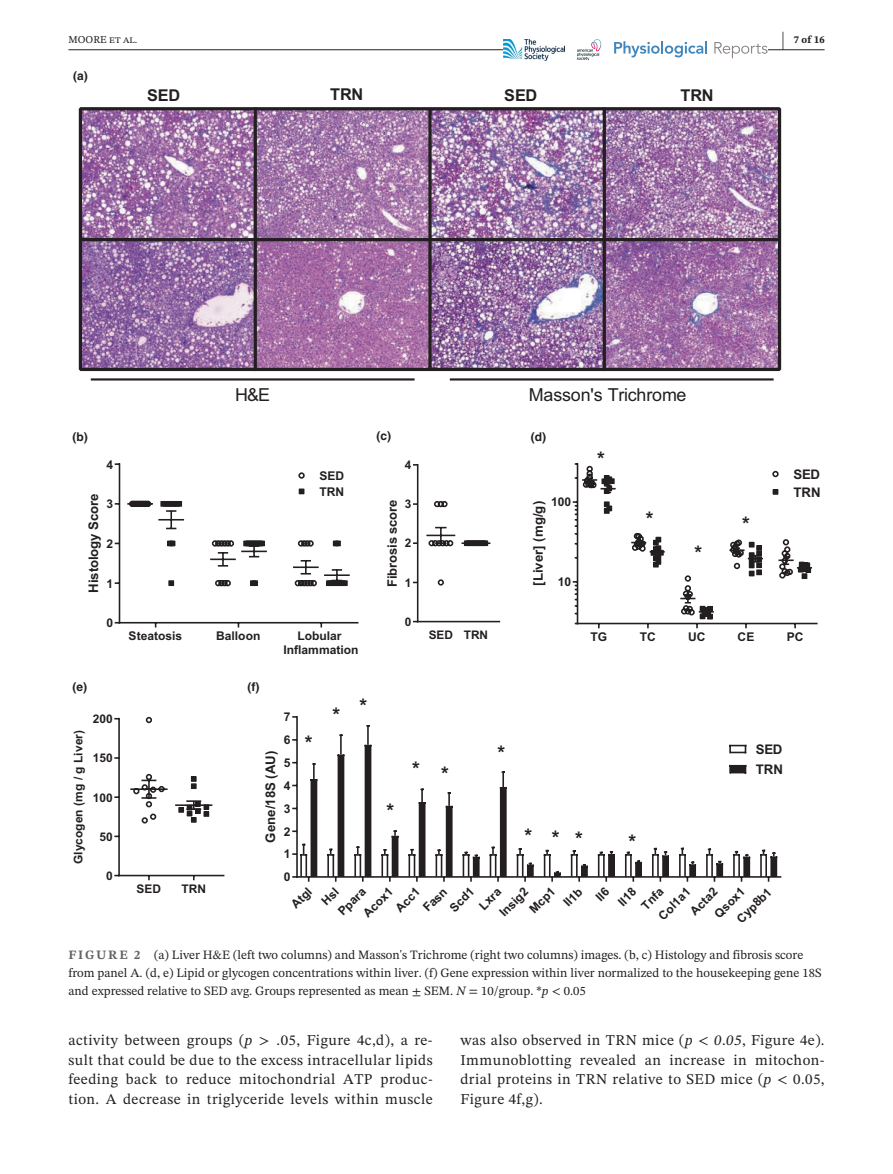
<style>
.page{position:relative;width:893px;height:1174px;background:#fff}
.page>*{position:absolute;margin:0;border:0;box-sizing:border-box;transform-origin:0 0}
.t1{font:700 21px "STIX Two Text";color:#231f20;scale:.42 1}
.t2{font:700 19.95px "Arial";color:#231f20}
.t3{font:700 19.8px "Arial";color:#231f20}
.t4{font:17.85px "Arial";letter-spacing:-.01em;color:#231f20}
.t5{font:700 16.35px "Arial";letter-spacing:-.01em;color:#231f20}
.t6{font:15px/19.5px "STIX Two Text";letter-spacing:.03em;color:#231f20;text-align:justify}
.t7{font:700 13.2px/17.9px "Arial";letter-spacing:-.005em;color:#231f20}
.t8{font:700 13.05px "Arial";letter-spacing:-.005em;color:#231f20}
.t9{font:12.75px/18px "STIX Two Text";color:#231f20}
.t10{font:700 12px/13.8px "Arial";color:#231f20;text-align:center}
.t11{font:700 12px "Helvetica";color:#231f20}
.t12{font:700 11.85px "Arial";color:#231f20}
.t13{font:10.5px "STIX Two Text";color:#231f20}
.t14{font:700 10.5px "STIX Two Text";color:#231f20}
.s1{font-weight:700;color:#636366}
.s2{font-style:italic}
</style>
<div class="page">
<hr style="left:68px;top:49px;width:756px;height:1px;background:#231f20">
<div style="left:503px;top:39px;width:264px;height:21px;background:#fff"></div>
<svg style="left:577px;top:39px;width:24px;height:21px"></svg>
<img style="left:503px;top:39px;width:62px;height:21px">
<svg style="left:614px;top:41px;width:93px;height:16px"></svg>
<svg style="left:714px;top:42px;width:53px;height:16px"></svg>
<hr style="left:119px;top:622px;width:239px;height:1px;background:#231f20">
<hr style="left:119px;top:463px;width:1px;height:160px;background:#231f20">
<svg style="left:127px;top:500px;width:223px;height:87px"></svg>
<div style="left:298px;top:472px;width:7px;height:7px;border:2px solid #231f20;border-radius:50%"></div>
<svg style="left:299px;top:489px;width:5px;height:5px"></svg>
<hr style="left:577px;top:622px;width:241px;height:2px;background:#231f20">
<svg style="left:573px;top:463px;width:241px;height:165px"></svg>
<hr style="left:296px;top:876px;width:485px;height:1px;background:#231f20">
<svg style="left:767px;top:856px;width:12px;height:25px"></svg>
<svg style="left:292px;top:716px;width:485px;height:163px"></svg>
<svg style="left:728px;top:744px;width:20px;height:11px"></svg>
<svg style="left:728px;top:764px;width:20px;height:11px"></svg>
<svg style="left:78px;top:107px;width:704px;height:265px;background:#a17aa8"></svg>
<hr style="left:417px;top:621px;width:83px;height:1px;background:#231f20">
<hr style="left:417px;top:464px;width:1px;height:158px;background:#231f20">
<svg style="left:426px;top:501px;width:65px;height:85px"></svg>
<hr style="left:91px;top:378px;width:324px;height:2px;background:#231f20">
<hr style="left:450px;top:378px;width:324px;height:2px;background:#231f20">
<hr style="left:118px;top:874px;width:106px;height:2px;background:#231f20">
<hr style="left:118px;top:718px;width:2px;height:158px;background:#231f20">
<hr style="left:175px;top:804px;width:37px;height:2px;background:#231f20">
<svg style="left:191px;top:776px;width:5px;height:12px"></svg>
<svg style="left:179px;top:800px;width:30px;height:22px"></svg>
<svg style="left:130px;top:716px;width:38px;height:108px"></svg>
<svg style="left:428px;top:109px;width:4px;height:260px"></svg>
<hr style="left:603px;top:107px;width:3px;height:264px;background:#231f20">
<hr style="left:254px;top:107px;width:3px;height:264px;background:#231f20">
<svg style="left:595px;top:853px;width:21px;height:29px"></svg>
<h1 class="t1" style="left:782px;top:24px;width:8px">|</h1>
<p class="t13" style="left:68px;top:32px;width:71px">MOORE et al.</p>
<p class="t14" style="left:794px;top:32px;width:32px">7 of 16</p>
<p class="t11" style="left:73px;top:69px;width:16px">(a)</p>
<p class="t5" style="left:147px;top:84px;width:35px">SED</p>
<p class="t5" style="left:330px;top:83px;width:35px">TRN</p>
<p class="t5" style="left:504px;top:84px;width:35px">SED</p>
<p class="t5" style="left:681px;top:84px;width:35px">TRN</p>
<p class="t4" style="left:235px;top:383px;width:37px">H&amp;E</p>
<p class="t4" style="left:529px;top:383px;width:159px">Masson's Trichrome</p>
<p class="t11" style="left:72px;top:429px;width:17px">(b)</p>
<p class="t11" style="left:376px;top:428px;width:16px">(c)</p>
<p class="t11" style="left:531px;top:429px;width:17px">(d)</p>
<p class="t10" style="left:106px;top:458px;width:8px">4</p>
<p class="t7" style="left:85px;top:593px;width:101px;rotate:-90deg">Histology Score</p>
<p class="t10" style="left:106px;top:497px;width:8px">3</p>
<p class="t10" style="left:106px;top:537px;width:8px">2</p>
<p class="t10" style="left:106px;top:577px;width:8px">1</p>
<p class="t10" style="left:106px;top:616px;width:8px">0</p>
<p class="t10" style="left:320px;top:468px;width:26px;line-height:15.9px;text-align:left">SED<br>TRN</p>
<p class="t10" style="left:129px;top:629px;width:55px">Steatosis</p>
<p class="t10" style="left:216px;top:629px;width:46px">Balloon</p>
<p class="t10" style="left:284px;top:629px;width:77px">Lobular<br>Inflammation</p>
<p class="t11" style="left:72px;top:679px;width:16px">(e)</p>
<p class="t11" style="left:247px;top:680px;width:13px">(f)</p>
<p class="t12" style="left:93px;top:711px;width:21px">200</p>
<p class="t10" style="left:284px;top:710px;width:8px">7</p>
<h2 class="t2" style="left:333px;top:702px;width:9px">*</h2>
<h2 class="t2" style="left:360px;top:692px;width:9px">*</h2>
<p class="t12" style="left:405px;top:457px;width:8px">4</p>
<p class="t8" style="left:384px;top:587px;width:89px;rotate:-90deg">Fibrosis score</p>
<p class="t12" style="left:405px;top:496px;width:8px">3</p>
<p class="t12" style="left:405px;top:535px;width:8px">2</p>
<p class="t12" style="left:405px;top:574px;width:8px">1</p>
<p class="t12" style="left:405px;top:614px;width:8px">0</p>
<p class="t12" style="left:429px;top:626px;width:61px">SED TRN</p>
<p class="t10" style="left:551px;top:495px;width:22px">100</p>
<p class="t7" style="left:530px;top:585px;width:86px;rotate:-90deg">[Liver] (mg/g)</p>
<p class="t10" style="left:558px;top:575px;width:15px">10</p>
<h3 class="t3" style="left:597px;top:446px;width:9px">*</h3>
<h3 class="t3" style="left:646px;top:505px;width:9px">*</h3>
<h3 class="t3" style="left:694px;top:540px;width:9px">*</h3>
<h3 class="t3" style="left:742px;top:510px;width:9px">*</h3>
<p class="t7" style="left:793px;top:465px;width:29px">SED<br>TRN</p>
<p class="t10" style="left:590px;top:630px;width:18px">TG</p>
<p class="t10" style="left:640px;top:630px;width:18px">TC</p>
<p class="t10" style="left:688px;top:630px;width:19px">UC</p>
<p class="t10" style="left:738px;top:630px;width:18px">CE</p>
<p class="t10" style="left:787px;top:630px;width:18px">PC</p>
<p class="t12" style="left:70px;top:864px;width:135px;rotate:-90deg">Glycogen (mg / g Liver)</p>
<p class="t12" style="left:93px;top:750px;width:21px">150</p>
<p class="t12" style="left:93px;top:789px;width:21px">100</p>
<p class="t12" style="left:100px;top:828px;width:15px">50</p>
<p class="t12" style="left:106px;top:867px;width:8px">0</p>
<p class="t12" style="left:137px;top:880px;width:26px">SED</p>
<p class="t12" style="left:181px;top:880px;width:26px">TRN</p>
<p class="t10" style="left:284px;top:733px;width:8px">6</p>
<h2 class="t2" style="left:305px;top:730px;width:9px">*</h2>
<p class="t7" style="left:262px;top:842px;width:93px;rotate:-90deg">Gene/18S (AU)</p>
<p class="t7" style="left:756px;top:739px;width:29px;line-height:20.1px">SED<br>TRN</p>
<h2 class="t2" style="left:498px;top:740px;width:9px">*</h2>
<p class="t10" style="left:284px;top:756px;width:8px">5</p>
<h2 class="t2" style="left:412px;top:758px;width:38px">* *</h2>
<p class="t10" style="left:284px;top:779px;width:8px">4</p>
<h2 class="t2" style="left:386px;top:797px;width:9px">*</h2>
<p class="t10" style="left:284px;top:802px;width:8px">3</p>
<p class="t10" style="left:284px;top:825px;width:8px">2</p>
<h2 class="t2" style="left:524px;top:825px;width:60px">***</h2>
<h2 class="t2" style="left:628px;top:828px;width:9px">*</h2>
<p class="t10" style="left:284px;top:847px;width:8px">1</p>
<p class="t10" style="left:284px;top:870px;width:8px">0</p>
<p class="t10" style="left:497px;top:909px;width:36px;rotate:-45deg">Insig2</p>
<p class="t10" style="left:527px;top:906px;width:32px;rotate:-45deg">Mcp1</p>
<p class="t10" style="left:561px;top:899px;width:22px;rotate:-45deg">Il1b</p>
<p class="t10" style="left:616px;top:899px;width:22px;rotate:-45deg">Il18</p>
<p class="t10" style="left:639px;top:903px;width:27px;rotate:-45deg">Tnfa</p>
<p class="t10" style="left:656px;top:913px;width:41px;rotate:-45deg">Col1a1</p>
<p class="t10" style="left:688px;top:908px;width:34px;rotate:-45deg">Acta2</p>
<p class="t10" style="left:289px;top:901px;width:25px;rotate:-45deg">Atgl</p>
<p class="t10" style="left:335px;top:908px;width:35px;rotate:-45deg">Ppara</p>
<p class="t10" style="left:361px;top:910px;width:38px;rotate:-45deg">Acox1</p>
<p class="t10" style="left:393px;top:905px;width:30px;rotate:-45deg">Acc1</p>
<p class="t10" style="left:420px;top:905px;width:30px;rotate:-45deg">Fasn</p>
<p class="t10" style="left:447px;top:905px;width:30px;rotate:-45deg">Scd1</p>
<p class="t10" style="left:476px;top:903px;width:27px;rotate:-45deg">Lxra</p>
<p class="t10" style="left:712px;top:911px;width:39px;rotate:-45deg">Qsox1</p>
<p class="t10" style="left:734px;top:916px;width:45px;rotate:-45deg">Cyp8b1</p>
<p class="t9" style="left:68px;top:945px;width:754px"><span class="s1">FIGURE 2</span> (a) Liver H&amp;E (left two columns) and Masson's Trichrome (right two columns) images. (b, c) Histology and fibrosis score from panel A. (d, e) Lipid or glycogen concentrations within liver. (f) Gene expression within liver normalized to the housekeeping gene 18S and expressed relative to SED avg. Groups represented as mean ± SEM. <span class="s2">N</span> = 10/group. *<span class="s2">p</span> &lt; 0.05</p>
<p class="t6" style="left:68px;top:1030px;width:366px">activity between groups (<span class="s2">p</span> &gt; .05, Figure 4c,d), a re&shy;sult that could be due to the excess intracellular lipids feeding back to reduce mitochondrial ATP produc&shy;tion. A decrease in triglyceride levels within muscle</p>
<p class="t6" style="left:460px;top:1030px;width:366px">was also observed in TRN mice (<span class="s2">p</span> &lt; <span class="s2">0</span>.<span class="s2">05</span>, Figure 4e).<br>Immunoblotting revealed an increase in mitochon&shy;drial proteins in TRN relative to SED mice (<span class="s2">p</span> &lt; 0.05, Figure 4f,g).</p>
</div>
